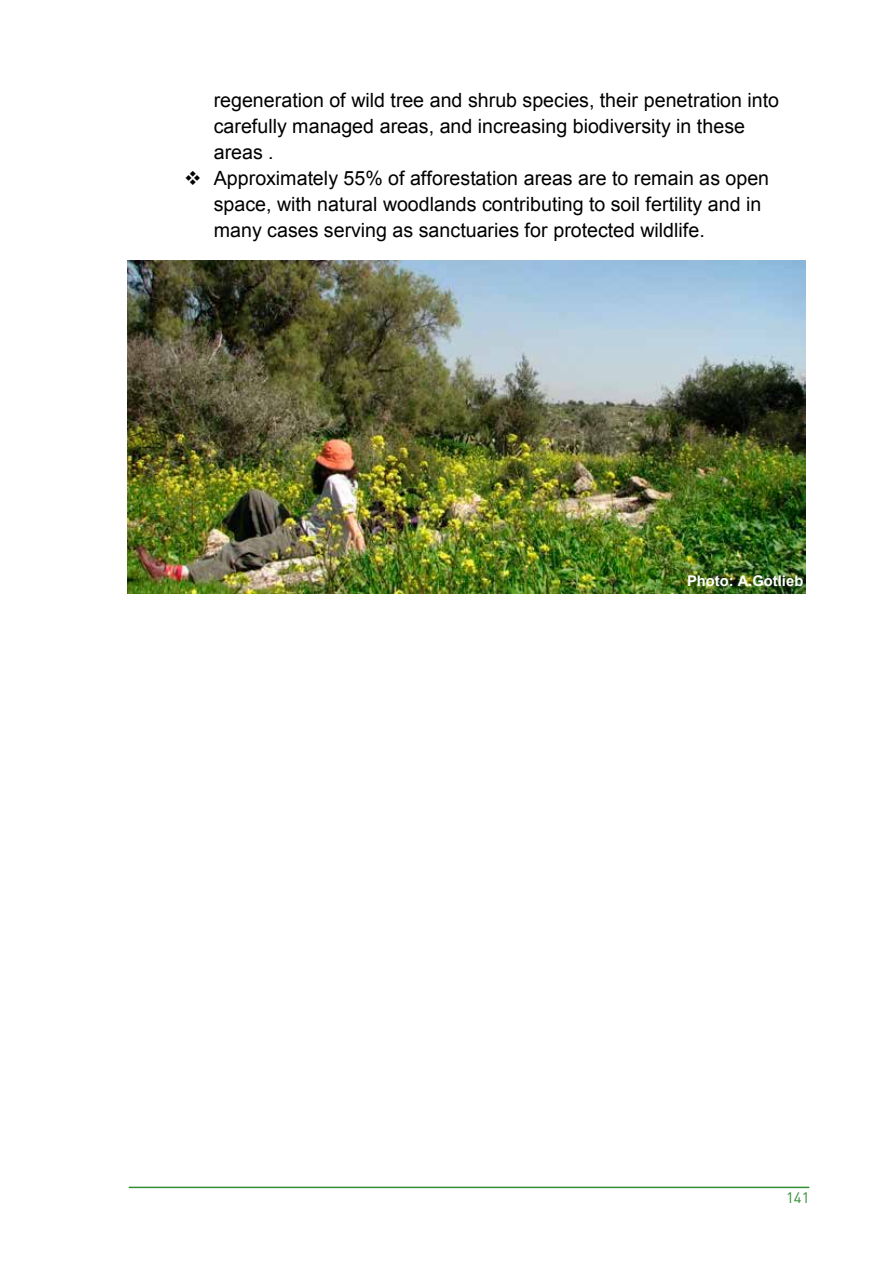
<style>
.page{position:relative;width:893px;height:1263px;background:#fff}
.page>*{position:absolute;margin:0;border:0;box-sizing:border-box;transform-origin:0 0}
.t1{font:19.65px/26px "Arial";color:#000}
.t2{font:15px "DINOT";color:#318f35}
.t3{font:700 14.7px "Arial";color:#fff}
.s1{font-style:inherit}
</style>
<div class="page">
<hr style="left:129px;top:1187px;width:680px;height:1px;background:#318f35">
<img style="left:128px;top:260px;width:678px;height:334px">
<img style="left:669px;top:572px;width:137px;height:22px">
<p class="t1" style="left:214px;top:87px;width:567px">regeneration of wild tree and shrub species, their penetration into carefully managed areas, and increasing biodiversity in these areas <span class="s1">.</span></p>
<p class="t1" style="left:214px;top:165px;width:557px;text-indent:-29px">❖ Approximately 55% of afforestation areas are to remain as open space, with natural woodlands contributing to soil fertility and in many cases serving as sanctuaries for protected wildlife.</p>
<p class="t3" style="left:687px;top:571px;width:118px">Photo: A.Gotlieb</p>
<p class="t2" style="left:786px;top:1188px;width:25px">141</p>
</div>
